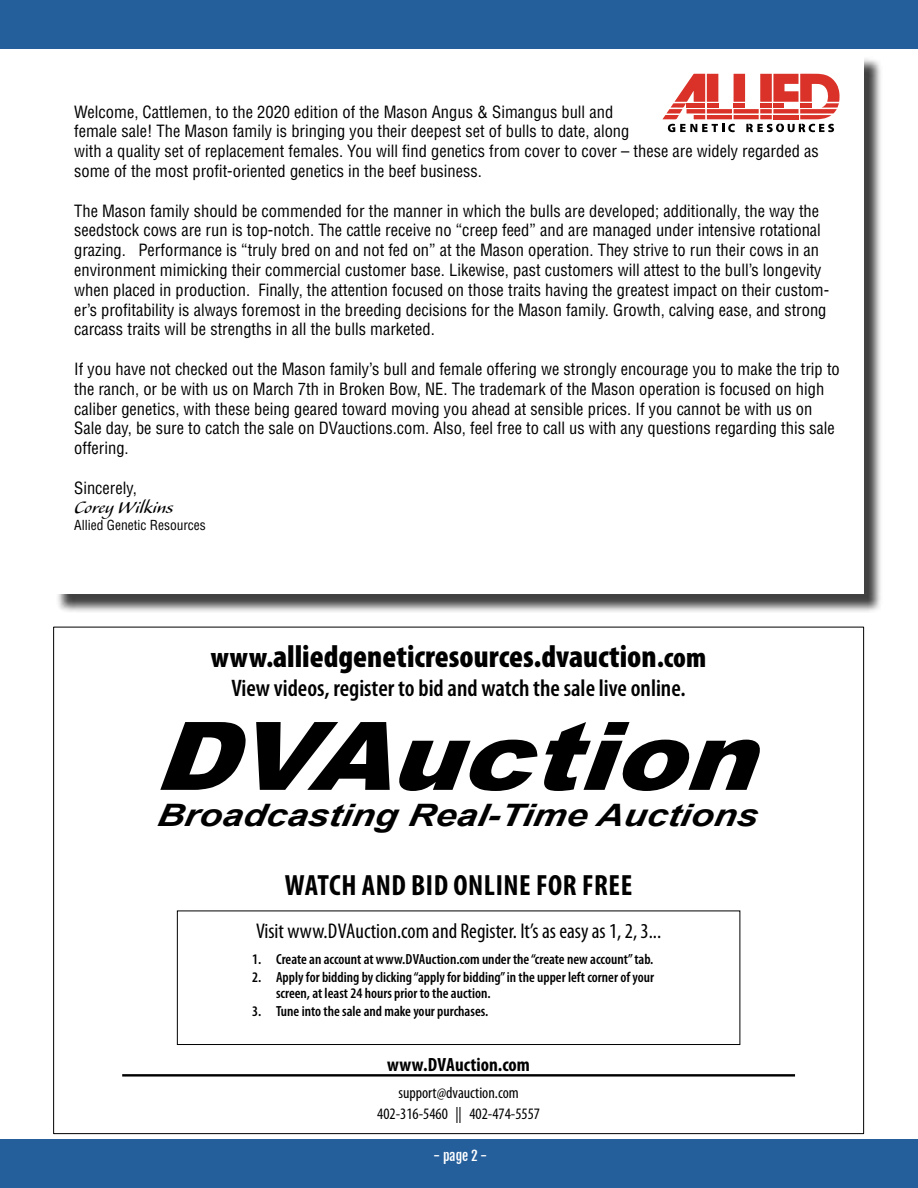
<style>
.page{position:relative;width:918px;height:1188px;background:#fff}
.page>*{position:absolute;margin:0;border:0;box-sizing:border-box;transform-origin:0 0}
.t1{font:900 condensed 31.5px "Myriad Pro";color:#000}
.t2{font:italic 700 30.9px "Arial";color:#000;scale:1.22 1}
.t3{font:700 condensed 29.4px "Myriad Pro";letter-spacing:.02em;color:#000}
.t4{font:600 condensed 24px "Myriad Pro";color:#000}
.t5{font:condensed 21.3px "Myriad Pro";color:#000}
.t6{font:21px "Alexa Std";letter-spacing:-.005em;color:#000}
.t7{font:700 condensed 19.2px "Myriad Pro";color:#000}
.t8{font:condensed 16.5px/19.8px "Helvetica LT";color:#000}
.t9{font:condensed 16.05px/21.3px "Myriad Pro";color:#000;text-align:center}
.t10{font:600 condensed 14.7px/16px "Myriad Pro";color:#000}
.t11{font:condensed 13.5px "Helvetica LT";color:#000}
.t12{font:13.5px "Fjalla One";color:#fff}
.s1{font-size:28.5px}
</style>
<div class="page">
<div style="left:0;top:1139px;width:918px;height:49px;background:#245f9c"></div>
<div style="left:0;top:0;width:918px;height:49px;background:#245f9c"></div>
<div style="left:56px;top:56px;width:827px;height:557px;background:#000;opacity:.75"></div>
<div style="left:53px;top:54px;width:811px;height:540px;background:#fff"></div>
<svg style="left:662px;top:74px;width:178px;height:59px"></svg>
<svg style="left:160px;top:722px;width:86px;height:68px"></svg>
<svg style="left:256px;top:722px;width:134px;height:68px"></svg>
<svg style="left:399px;top:740px;width:138px;height:51px"></svg>
<svg style="left:544px;top:722px;width:216px;height:69px"></svg>
<hr style="left:122px;top:1074px;width:673px;height:3px;background:#000">
<div style="left:177px;top:911px;width:563px;height:134px;border:1px solid #000"></div>
<p class="t8" style="left:74px;top:102px;width:746px">Welcome, Cattlemen, to the 2020 edition of the Mason Angus &amp; Simangus bull and<br>female sale! The Mason family is bringing you their deepest set of bulls to date, along<br>with a quality set of replacement females. You will find genetics from cover to cover – these are widely regarded as some of the most profit-oriented genetics in the beef business.</p>
<p class="t8" style="left:74px;top:201px;width:757px">The Mason family should be commended for the manner in which the bulls are developed; additionally, the way the seedstock cows are run is top-notch. The cattle receive no “creep feed” and are managed under intensive rotational grazing. Performance is “truly bred on and not fed on” at the Mason operation. They strive to run their cows in an environment mimicking their commercial customer base. Likewise, past customers will attest to the bull’s longevity when placed in production. Finally, the attention focused on those traits having the greatest impact on their custom&shy;er’s profitability is always foremost in the breeding decisions for the Mason family. Growth, calving ease, and strong carcass traits will be strengths in all the bulls marketed.</p>
<p class="t8" style="left:74px;top:359px;width:767px">If you have not checked out the Mason family’s bull and female offering we strongly encourage you to make the trip to the ranch, or be with us on March 7th in Broken Bow, NE. The trademark of the Mason operation is focused on high caliber genetics, with these being geared toward moving you ahead at sensible prices. If you cannot be with us on Sale day, be sure to catch the sale on DVauctions.com. Also, feel free to call us with any questions regarding this sale offering.</p>
<p class="t8" style="left:74px;top:478px;width:64px">Sincerely,</p>
<p class="t6" style="left:74px;top:498px;width:100px">Corey Wilkins</p>
<p class="t11" style="left:74px;top:516px;width:133px">Allied Genetic Resources</p>
<h1 class="t1" style="left:211px;top:637px;width:497px"><span class="s1">www.</span>alliedgeneticresources.dvauction<span class="s1">.com</span></h1>
<h3 class="t4" style="left:231px;top:673px;width:456px">View videos, register to bid and watch the sale live online.</h3>
<h2 class="t2" style="left:156px;top:795px;width:500px">Broadcasting Real-Time Auctions</h2>
<h3 class="t3" style="left:285px;top:867px;width:349px">WATCH AND BID ONLINE FOR FREE</h3>
<p class="t5" style="left:256px;top:918px;width:407px">Visit www.DVAuction.com and Register. It’s as easy as 1, 2, 3...</p>
<p class="t10" style="left:252px;top:951px;width:403px">1. Create an account at www.DVAuction.com under the “create new account” tab.</p>
<p class="t10" style="left:276px;top:969px;width:380px;text-indent:-24px">2. Apply for bidding by clicking “apply for bidding” in the upper left corner of your screen, at least 24 hours prior to the auction.</p>
<p class="t10" style="left:252px;top:1002px;width:238px">3. Tune into the sale and make your purchases.</p>
<p class="t7" style="left:387px;top:1052px;width:144px">www.DVAuction.com</p>
<p class="t9" style="left:377px;top:1082px;width:164px">support@dvauction.com<br>402-316-5460 || 402-474-5557</p>
<p class="t12" style="left:434px;top:1147px;width:55px">- page 2 -</p>
</div>
